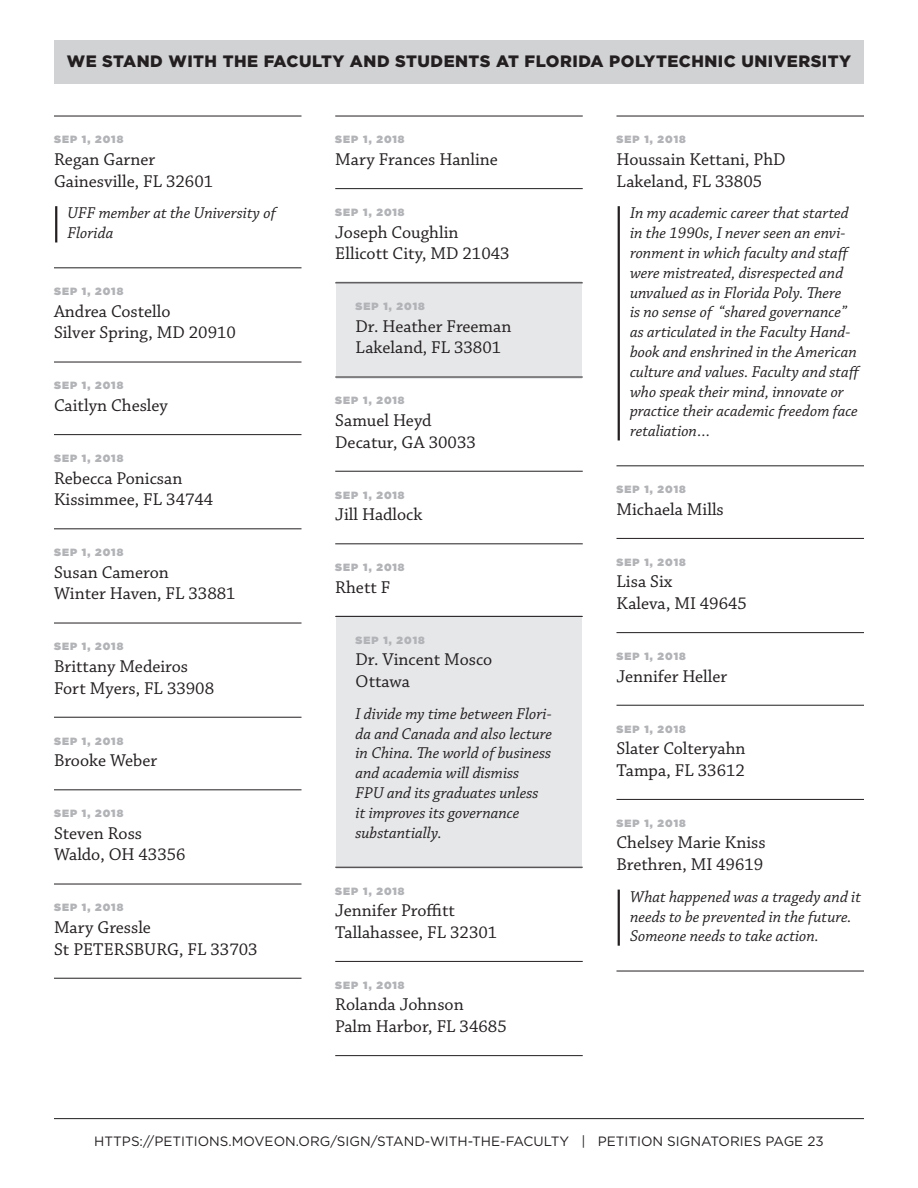
<style>
.page{position:relative;width:918px;height:1188px;background:#fff}
.page>*{position:absolute;margin:0;border:0;box-sizing:border-box;transform-origin:0 0}
.t1{font:18px/21.6px "Chaparral Pro";color:#231f20}
.t2{font:italic 16.5px/19.8px "Chaparral Pro";color:#231f20}
.t3{font:900 16.5px "Gotham";letter-spacing:.03em;color:#231f20}
.t4{font:13.5px "Gotham";color:#231f20}
.t5{font:900 10.5px "Gotham";letter-spacing:.1em;color:#b2b3b7}
</style>
<div class="page">
<div style="left:54px;top:40px;width:810px;height:44px;background:#d1d2d4"></div>
<hr style="left:54px;top:1118px;width:810px;height:1px;background:#231f20">
<hr style="left:54px;top:116px;width:248px;height:1px;background:#231f20">
<hr style="left:55px;top:206px;width:2px;height:36px;background:#231f20">
<hr style="left:54px;top:267px;width:248px;height:1px;background:#231f20">
<hr style="left:54px;top:362px;width:248px;height:1px;background:#231f20">
<hr style="left:54px;top:434px;width:248px;height:1px;background:#231f20">
<hr style="left:54px;top:528px;width:248px;height:1px;background:#231f20">
<hr style="left:54px;top:623px;width:248px;height:1px;background:#231f20">
<hr style="left:54px;top:717px;width:248px;height:1px;background:#231f20">
<hr style="left:54px;top:789px;width:248px;height:1px;background:#231f20">
<hr style="left:54px;top:884px;width:248px;height:1px;background:#231f20">
<hr style="left:54px;top:978px;width:248px;height:1px;background:#231f20">
<hr style="left:335px;top:116px;width:248px;height:1px;background:#231f20">
<hr style="left:335px;top:188px;width:248px;height:1px;background:#231f20">
<div style="left:336px;top:282px;width:246px;height:57px;background:#e6e7e9"></div>
<hr style="left:335px;top:282px;width:248px;height:1px;background:#231f20">
<div style="left:336px;top:320px;width:246px;height:58px;background:#e6e7e9"></div>
<hr style="left:335px;top:377px;width:248px;height:1px;background:#231f20">
<hr style="left:335px;top:471px;width:248px;height:1px;background:#231f20">
<hr style="left:335px;top:543px;width:248px;height:1px;background:#231f20">
<div style="left:336px;top:615px;width:246px;height:58px;background:#e6e7e9"></div>
<hr style="left:335px;top:616px;width:248px;height:1px;background:#231f20">
<div style="left:336px;top:653px;width:246px;height:59px;background:#e6e7e9"></div>
<div style="left:336px;top:686px;width:246px;height:183px;background:#e6e7e9"></div>
<hr style="left:335px;top:867px;width:248px;height:1px;background:#231f20">
<hr style="left:335px;top:961px;width:248px;height:1px;background:#231f20">
<hr style="left:335px;top:1055px;width:248px;height:1px;background:#231f20">
<hr style="left:616px;top:116px;width:248px;height:1px;background:#231f20">
<hr style="left:618px;top:206px;width:2px;height:234px;background:#231f20">
<hr style="left:616px;top:465px;width:248px;height:1px;background:#231f20">
<hr style="left:616px;top:538px;width:248px;height:1px;background:#231f20">
<hr style="left:616px;top:632px;width:248px;height:1px;background:#231f20">
<hr style="left:616px;top:705px;width:248px;height:1px;background:#231f20">
<hr style="left:616px;top:799px;width:248px;height:1px;background:#231f20">
<hr style="left:618px;top:890px;width:2px;height:56px;background:#231f20">
<hr style="left:616px;top:971px;width:248px;height:1px;background:#231f20">
<p class="t3" style="left:67px;top:50px;width:786px">WE STAND WITH THE FACULTY AND STUDENTS AT FLORIDA POLYTECHNIC UNIVERSITY</p>
<p class="t5" style="left:54px;top:132px;width:71px">SEP 1, 2018</p>
<p class="t1" style="left:54px;top:149px;width:161px">Regan Garner<br>Gainesville, FL 32601</p>
<p class="t2" style="left:68px;top:204px;width:210px">UFF member at the University of<br>Florida</p>
<p class="t5" style="left:54px;top:284px;width:71px">SEP 1, 2018</p>
<p class="t1" style="left:54px;top:301px;width:184px">Andrea Costello<br>Silver Spring, MD 20910</p>
<p class="t5" style="left:54px;top:378px;width:71px">SEP 1, 2018</p>
<p class="t1" style="left:54px;top:395px;width:115px">Caitlyn Chesley</p>
<p class="t5" style="left:54px;top:451px;width:71px">SEP 1, 2018</p>
<p class="t1" style="left:54px;top:468px;width:161px">Rebecca Ponicsan<br>Kissimmee, FL 34744</p>
<p class="t5" style="left:54px;top:545px;width:71px">SEP 1, 2018</p>
<p class="t1" style="left:54px;top:562px;width:183px">Susan Cameron<br>Winter Haven, FL 33881</p>
<p class="t5" style="left:54px;top:639px;width:71px">SEP 1, 2018</p>
<p class="t1" style="left:54px;top:656px;width:162px">Brittany Medeiros<br>Fort Myers, FL 33908</p>
<p class="t5" style="left:54px;top:733px;width:71px">SEP 1, 2018</p>
<p class="t1" style="left:54px;top:750px;width:105px">Brooke Weber</p>
<p class="t5" style="left:54px;top:806px;width:71px">SEP 1, 2018</p>
<p class="t1" style="left:54px;top:823px;width:133px">Steven Ross<br>Waldo, OH 43356</p>
<p class="t5" style="left:54px;top:900px;width:71px">SEP 1, 2018</p>
<p class="t1" style="left:54px;top:917px;width:205px">Mary Gressle<br>St PETERSBURG, FL 33703</p>
<p class="t5" style="left:335px;top:132px;width:71px">SEP 1, 2018</p>
<p class="t1" style="left:335px;top:149px;width:164px">Mary Frances Hanline</p>
<p class="t5" style="left:335px;top:205px;width:71px">SEP 1, 2018</p>
<p class="t1" style="left:335px;top:222px;width:176px">Joseph Coughlin<br>Ellicott City, MD 21043</p>
<p class="t5" style="left:356px;top:299px;width:71px">SEP 1, 2018</p>
<p class="t1" style="left:356px;top:316px;width:158px">Dr. Heather Freeman<br>Lakeland, FL 33801</p>
<p class="t5" style="left:335px;top:393px;width:71px">SEP 1, 2018</p>
<p class="t1" style="left:335px;top:410px;width:142px">Samuel Heyd<br>Decatur, GA 30033</p>
<p class="t5" style="left:335px;top:487px;width:71px">SEP 1, 2018</p>
<p class="t1" style="left:335px;top:504px;width:89px">Jill Hadlock</p>
<p class="t5" style="left:335px;top:560px;width:71px">SEP 1, 2018</p>
<p class="t1" style="left:335px;top:577px;width:57px">Rhett F</p>
<p class="t5" style="left:356px;top:633px;width:71px">SEP 1, 2018</p>
<p class="t1" style="left:356px;top:650px;width:138px">Dr. Vincent Mosco<br>Ottawa</p>
<p class="t2" style="left:356px;top:704px;width:198px">I divide my time between Flori&shy;da and Canada and also lecture in China. The world of business and academia will dismiss<br>FPU and its graduates unless it improves its governance substantially.</p>
<p class="t5" style="left:335px;top:883px;width:71px">SEP 1, 2018</p>
<p class="t1" style="left:335px;top:900px;width:164px">Jennifer Proffitt<br>Tallahassee, FL 32301</p>
<p class="t5" style="left:335px;top:978px;width:71px">SEP 1, 2018</p>
<p class="t1" style="left:335px;top:995px;width:173px">Rolanda Johnson<br>Palm Harbor, FL 34685</p>
<p class="t5" style="left:616px;top:132px;width:71px">SEP 1, 2018</p>
<p class="t1" style="left:616px;top:149px;width:171px">Houssain Kettani, PhD<br>Lakeland, FL 33805</p>
<p class="t2" style="left:630px;top:204px;width:232px">In my academic career that started in the 1990s, I never seen an envi&shy;ronment in which faculty and staff were mistreated, disrespected and unvalued as in Florida Poly. There<br>is no sense of “shared governance” as articulated in the Faculty Hand&shy;book and enshrined in the American culture and values. Faculty and staff who speak their mind, innovate or practice their academic freedom face retaliation…</p>
<p class="t5" style="left:616px;top:482px;width:71px">SEP 1, 2018</p>
<p class="t1" style="left:616px;top:499px;width:109px">Michaela Mills</p>
<p class="t5" style="left:616px;top:555px;width:71px">SEP 1, 2018</p>
<p class="t1" style="left:616px;top:572px;width:132px">Lisa Six<br>Kaleva, MI 49645</p>
<p class="t5" style="left:616px;top:649px;width:71px">SEP 1, 2018</p>
<p class="t1" style="left:616px;top:666px;width:112px">Jennifer Heller</p>
<p class="t5" style="left:616px;top:721px;width:71px">SEP 1, 2018</p>
<p class="t1" style="left:616px;top:738px;width:131px">Slater Colteryahn<br>Tampa, FL 33612</p>
<p class="t5" style="left:616px;top:816px;width:71px">SEP 1, 2018</p>
<p class="t1" style="left:616px;top:833px;width:151px">Chelsey Marie Kniss<br>Brethren, MI 49619</p>
<p class="t2" style="left:630px;top:887px;width:233px">What happened was a tragedy and it needs to be prevented in the future.<br>Someone needs to take action.</p>
<p class="t4" style="left:94px;top:1133px;width:731px">HTTPS://PETITIONS.MOVEON.ORG/SIGN/STAND-WITH-THE-FACULTY | PETITION SIGNATORIES PAGE 23</p>
</div>
